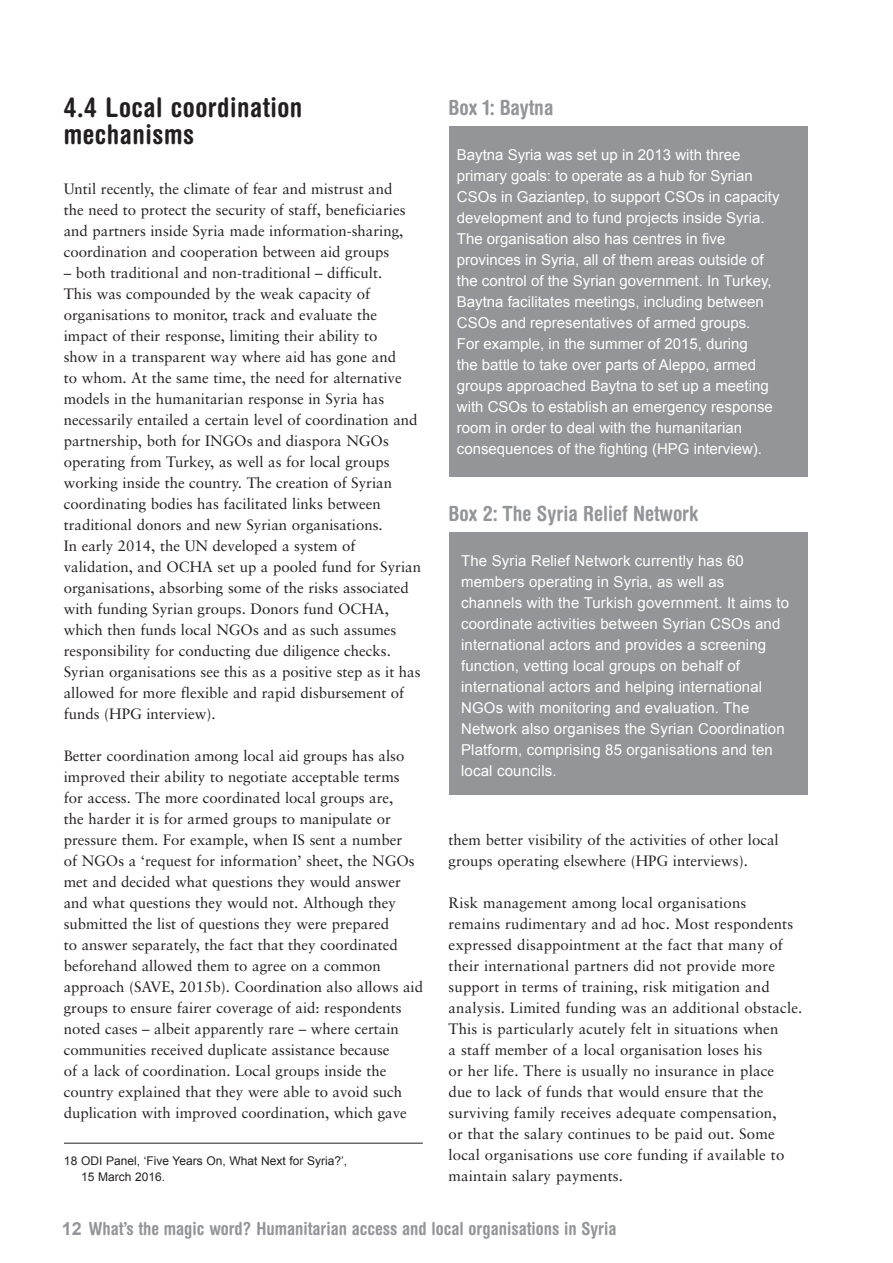
<style>
.page{position:relative;width:893px;height:1263px;background:#fff}
.page>*{position:absolute;margin:0;border:0;box-sizing:border-box;transform-origin:0 0}
.B_head{font:700 condensed 27px/27px "Helvetica Rounded";letter-spacing:.02em;color:#231f20}
.table_head{font:700 condensed 21px "Helvetica Rounded";color:#939598}
.t1{font:700 condensed 18px "Helvetica Rounded";color:#939598}
.Body_txt{font:15px/21px "Sabon";color:#231f20}
.Box_text{font:15px/21px "Arial";color:#fff}
.footnote_text{font:12px/16.5px "Arial";color:#231f20}
.s1{font-family:"Arial";font-stretch:normal}
</style>
<div class="page">
<hr style="left:64px;top:1143px;width:359px;height:1px;background:#231f20">
<div style="left:449px;top:126px;width:359px;height:351px;background:#939598"></div>
<div style="left:449px;top:532px;width:359px;height:263px;background:#939598"></div>
<p class="B_head" style="left:64px;top:93px;width:240px">4.4 Local coordination mechanisms</p>
<p class="Body_txt" style="left:64px;top:178px;width:343px">Until recently, the climate of fear and mistrust and the need to protect the security of staff, beneficiaries and partners inside Syria made information-sharing, coordination and cooperation between aid groups</p>
<p class="Body_txt" style="left:64px;top:262px;width:359px">– both traditional and non-traditional – difficult.<br>This was compounded by the weak capacity of organisations to monitor, track and evaluate the impact of their response, limiting their ability to<br>show in a transparent way where aid has gone and<br>to whom. At the same time, the need for alternative models in the humanitarian response in Syria has necessarily entailed a certain level of coordination and partnership, both for INGOs and diaspora NGOs operating from Turkey, as well as for local groups working inside the country. The creation of Syrian coordinating bodies has facilitated links between traditional donors and new Syrian organisations.<br>In early 2014, the UN developed a system of validation, and OCHA set up a pooled fund for Syrian organisations, absorbing some of the risks associated with funding Syrian groups. Donors fund OCHA, which then funds local NGOs and as such assumes responsibility for conducting due diligence checks.<br>Syrian organisations see this as a positive step as it has allowed for more flexible and rapid disbursement of funds (HPG interview).</p>
<p class="Body_txt" style="left:64px;top:745px;width:361px">Better coordination among local aid groups has also improved their ability to negotiate acceptable terms<br>for access. The more coordinated local groups are,<br>the harder it is for armed groups to manipulate or pressure them. For example, when IS sent a number<br>of NGOs a ‘request for information’ sheet, the NGOs met and decided what questions they would answer and what questions they would not. Although they submitted the list of questions they were prepared<br>to answer separately, the fact that they coordinated beforehand allowed them to agree on a common approach (SAVE, 2015b). Coordination also allows aid groups to ensure fairer coverage of aid: respondents noted cases – albeit apparently rare – where certain communities received duplicate assistance because<br>of a lack of coordination. Local groups inside the country explained that they were able to avoid such duplication with improved coordination, which gave</p>
<p class="footnote_text" style="left:81px;top:1152px;width:268px;text-indent:-17px">18 ODI Panel, ‘Five Years On, What Next for Syria?’,<br>15 March 2016.</p>
<p class="table_head" style="left:449px;top:95px;width:106px">Box 1: Baytna</p>
<p class="Box_text" style="left:457px;top:144px;width:324px">Baytna Syria was set up in 2013 with three primary goals: to operate as a hub for Syrian CSOs in Gaziantep, to support CSOs in capacity development and to fund projects inside Syria.<br>The organisation also has centres in five provinces in Syria, all of them areas outside of the control of the Syrian government. In Turkey, Baytna facilitates meetings, including between CSOs and representatives of armed groups.<br>For example, in the summer of 2015, during<br>the battle to take over parts of Aleppo, armed groups approached Baytna to set up a meeting with CSOs to establish an emergency response room in order to deal with the humanitarian consequences of the fighting (HPG interview).</p>
<p class="table_head" style="left:449px;top:501px;width:252px">Box 2: The Syria Relief Network</p>
<p class="Box_text" style="left:461px;top:550px;width:330px">The Syria Relief Network currently has 60 members operating in Syria, as well as<br>channels with the Turkish government. It aims to coordinate activities between Syrian CSOs and international actors and provides a screening function, vetting local groups on behalf of international actors and helping international NGOs with monitoring and evaluation. The Network also organises the Syrian Coordination Platform, comprising 85 organisations and ten local councils.</p>
<p class="Body_txt" style="left:449px;top:829px;width:332px">them better visibility of the activities of other local groups operating elsewhere (HPG interviews).</p>
<p class="Body_txt" style="left:449px;top:892px;width:355px">Risk management among local organisations<br>remains rudimentary and ad hoc. Most respondents expressed disappointment at the fact that many of their international partners did not provide more support in terms of training, risk mitigation and analysis. Limited funding was an additional obstacle.<br>This is particularly acutely felt in situations when<br>a staff member of a local organisation loses his<br>or her life. There is usually no insurance in place<br>due to lack of funds that would ensure that the surviving family receives adequate compensation,<br>or that the salary continues to be paid out. Some local organisations use core funding if available to maintain salary payments.</p>
<p class="t1" style="left:62px;top:1218px;width:556px"><span class="s1">12</span> What’s the magic word? Humanitarian access and local organisations in Syria</p>
</div>
